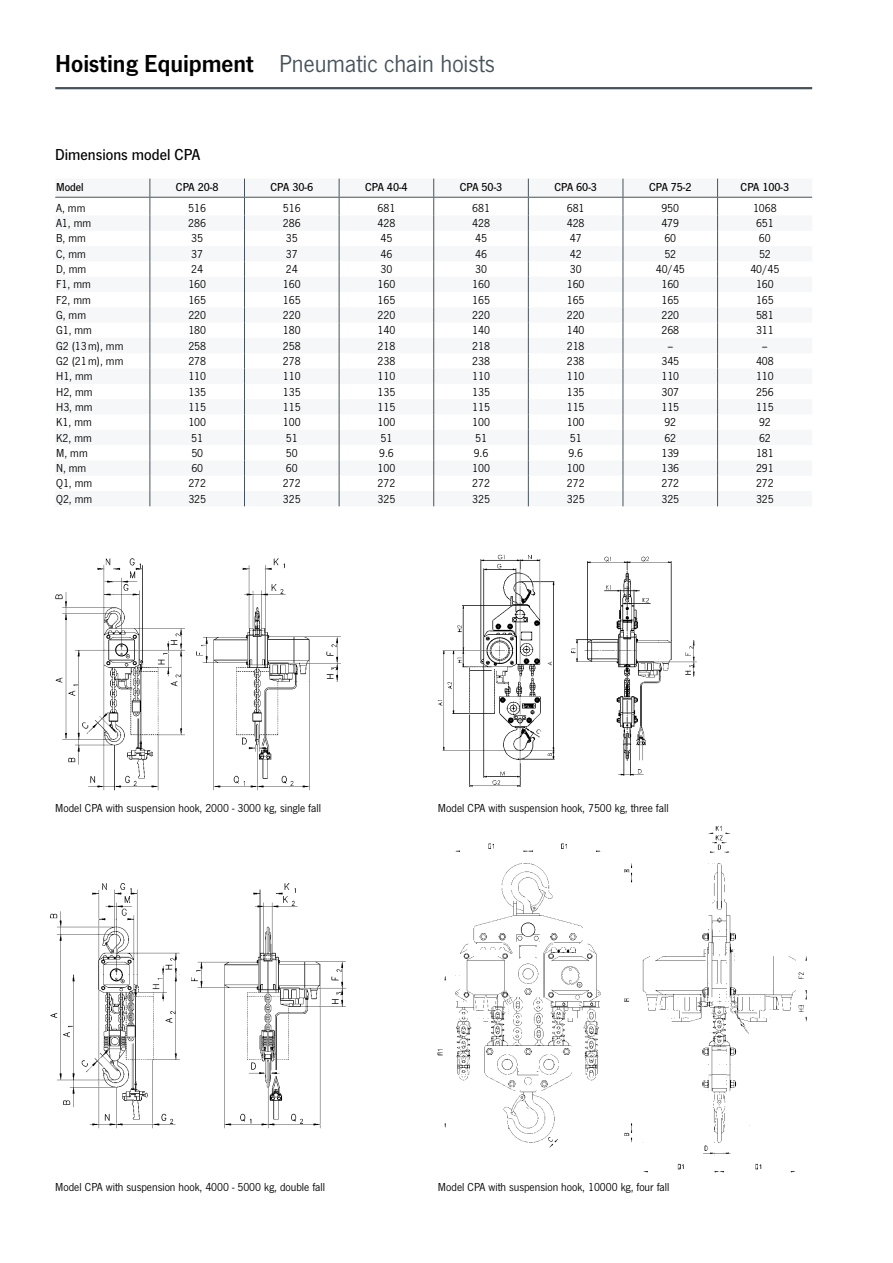
<style>
.page{position:relative;width:893px;height:1263px;background:#fff}
.page>*{position:absolute;margin:0;border:0;box-sizing:border-box;transform-origin:0 0}
.t1{font:25.5px "News Got";color:#46535b}
.t2{font:500 16.5px "News Got";color:#000}
.t3{font:12px "News Got";color:#000}
.t4{font:500 12px "News Got";color:#000}
.s1{font-family:"News Got Dem";color:#000}
</style>
<div class="page">
<hr style="left:55px;top:87px;width:757px;height:2px;background:#46535b">
<svg style="left:55px;top:179px;width:757px;height:327px"></svg>
<img style="left:50px;top:883px;width:296px;height:245px">
<img style="left:55px;top:559px;width:286px;height:232px">
<img style="left:437px;top:554px;width:260px;height:233px">
<img style="left:437px;top:826px;width:370px;height:347px">
<h1 class="t1" style="left:55px;top:50px;width:441px"><span class="s1">Hoisting Equipment</span> Pneumatic chain hoists</h1>
<h2 class="t2" style="left:55px;top:145px;width:147px">Dimensions model CPA</h2>
<p class="t4" style="left:56px;top:180px;width:29px">Model</p>
<p class="t4" style="left:176px;top:180px;width:44px">CPA 20-8</p>
<p class="t4" style="left:271px;top:180px;width:44px">CPA 30-6</p>
<p class="t4" style="left:365px;top:180px;width:44px">CPA 40-4</p>
<p class="t4" style="left:460px;top:180px;width:44px">CPA 50-3</p>
<p class="t4" style="left:554px;top:180px;width:44px">CPA 60-3</p>
<p class="t4" style="left:649px;top:180px;width:44px">CPA 75-2</p>
<p class="t4" style="left:741px;top:180px;width:50px">CPA 100-3</p>
<p class="t3" style="left:56px;top:201px;width:31px">A, mm</p>
<p class="t3" style="left:188px;top:201px;width:19px">516</p>
<p class="t3" style="left:283px;top:201px;width:19px">516</p>
<p class="t3" style="left:378px;top:201px;width:19px">681</p>
<p class="t3" style="left:472px;top:201px;width:19px">681</p>
<p class="t3" style="left:567px;top:201px;width:19px">681</p>
<p class="t3" style="left:661px;top:201px;width:19px">950</p>
<p class="t3" style="left:753px;top:201px;width:25px">1068</p>
<p class="t3" style="left:56px;top:217px;width:37px">A1, mm</p>
<p class="t3" style="left:188px;top:217px;width:19px">286</p>
<p class="t3" style="left:283px;top:217px;width:19px">286</p>
<p class="t3" style="left:378px;top:217px;width:19px">428</p>
<p class="t3" style="left:472px;top:217px;width:19px">428</p>
<p class="t3" style="left:567px;top:217px;width:19px">428</p>
<p class="t3" style="left:661px;top:217px;width:19px">479</p>
<p class="t3" style="left:756px;top:217px;width:19px">651</p>
<p class="t3" style="left:56px;top:232px;width:31px">B, mm</p>
<p class="t3" style="left:191px;top:232px;width:13px">35</p>
<p class="t3" style="left:286px;top:232px;width:13px">35</p>
<p class="t3" style="left:380px;top:232px;width:13px">45</p>
<p class="t3" style="left:475px;top:232px;width:13px">45</p>
<p class="t3" style="left:570px;top:232px;width:13px">47</p>
<p class="t3" style="left:664px;top:232px;width:13px">60</p>
<p class="t3" style="left:759px;top:232px;width:13px">60</p>
<p class="t3" style="left:56px;top:247px;width:31px">C, mm</p>
<p class="t3" style="left:191px;top:247px;width:13px">37</p>
<p class="t3" style="left:286px;top:247px;width:13px">37</p>
<p class="t3" style="left:380px;top:247px;width:13px">46</p>
<p class="t3" style="left:475px;top:247px;width:13px">46</p>
<p class="t3" style="left:570px;top:247px;width:13px">42</p>
<p class="t3" style="left:664px;top:247px;width:13px">52</p>
<p class="t3" style="left:759px;top:247px;width:13px">52</p>
<p class="t3" style="left:56px;top:262px;width:32px">D, mm</p>
<p class="t3" style="left:191px;top:262px;width:13px">24</p>
<p class="t3" style="left:286px;top:262px;width:13px">24</p>
<p class="t3" style="left:381px;top:262px;width:13px">30</p>
<p class="t3" style="left:475px;top:262px;width:13px">30</p>
<p class="t3" style="left:570px;top:262px;width:13px">30</p>
<p class="t3" style="left:656px;top:262px;width:31px">40/45</p>
<p class="t3" style="left:750px;top:262px;width:31px">40/45</p>
<p class="t3" style="left:56px;top:278px;width:36px">F1, mm</p>
<p class="t3" style="left:188px;top:278px;width:19px">160</p>
<p class="t3" style="left:283px;top:278px;width:19px">160</p>
<p class="t3" style="left:378px;top:278px;width:19px">160</p>
<p class="t3" style="left:472px;top:278px;width:19px">160</p>
<p class="t3" style="left:567px;top:278px;width:19px">160</p>
<p class="t3" style="left:661px;top:278px;width:19px">160</p>
<p class="t3" style="left:756px;top:278px;width:19px">160</p>
<p class="t3" style="left:56px;top:293px;width:36px">F2, mm</p>
<p class="t3" style="left:188px;top:293px;width:19px">165</p>
<p class="t3" style="left:283px;top:293px;width:19px">165</p>
<p class="t3" style="left:378px;top:293px;width:19px">165</p>
<p class="t3" style="left:472px;top:293px;width:19px">165</p>
<p class="t3" style="left:567px;top:293px;width:19px">165</p>
<p class="t3" style="left:661px;top:293px;width:19px">165</p>
<p class="t3" style="left:756px;top:293px;width:19px">165</p>
<p class="t3" style="left:56px;top:308px;width:31px">G, mm</p>
<p class="t3" style="left:188px;top:308px;width:19px">220</p>
<p class="t3" style="left:283px;top:308px;width:19px">220</p>
<p class="t3" style="left:378px;top:308px;width:19px">220</p>
<p class="t3" style="left:472px;top:308px;width:19px">220</p>
<p class="t3" style="left:567px;top:308px;width:19px">220</p>
<p class="t3" style="left:661px;top:308px;width:19px">220</p>
<p class="t3" style="left:756px;top:308px;width:19px">581</p>
<p class="t3" style="left:56px;top:324px;width:37px">G1, mm</p>
<p class="t3" style="left:188px;top:324px;width:19px">180</p>
<p class="t3" style="left:283px;top:324px;width:19px">180</p>
<p class="t3" style="left:378px;top:324px;width:19px">140</p>
<p class="t3" style="left:472px;top:324px;width:19px">140</p>
<p class="t3" style="left:567px;top:324px;width:19px">140</p>
<p class="t3" style="left:661px;top:324px;width:19px">268</p>
<p class="t3" style="left:756px;top:324px;width:19px">311</p>
<p class="t3" style="left:56px;top:339px;width:69px">G2 (13m), mm</p>
<p class="t3" style="left:188px;top:339px;width:19px">258</p>
<p class="t3" style="left:283px;top:339px;width:19px">258</p>
<p class="t3" style="left:378px;top:339px;width:19px">218</p>
<p class="t3" style="left:472px;top:339px;width:19px">218</p>
<p class="t3" style="left:567px;top:339px;width:19px">218</p>
<p class="t3" style="left:667px;top:339px;width:7px">–</p>
<p class="t3" style="left:762px;top:339px;width:7px">–</p>
<p class="t3" style="left:56px;top:354px;width:69px">G2 (21m), mm</p>
<p class="t3" style="left:188px;top:354px;width:19px">278</p>
<p class="t3" style="left:283px;top:354px;width:19px">278</p>
<p class="t3" style="left:378px;top:354px;width:19px">238</p>
<p class="t3" style="left:472px;top:354px;width:19px">238</p>
<p class="t3" style="left:567px;top:354px;width:19px">238</p>
<p class="t3" style="left:661px;top:354px;width:19px">345</p>
<p class="t3" style="left:756px;top:354px;width:19px">408</p>
<p class="t3" style="left:56px;top:370px;width:38px">H1, mm</p>
<p class="t3" style="left:188px;top:370px;width:19px">110</p>
<p class="t3" style="left:283px;top:370px;width:19px">110</p>
<p class="t3" style="left:378px;top:370px;width:19px">110</p>
<p class="t3" style="left:472px;top:370px;width:19px">110</p>
<p class="t3" style="left:567px;top:370px;width:19px">110</p>
<p class="t3" style="left:661px;top:370px;width:19px">110</p>
<p class="t3" style="left:756px;top:370px;width:19px">110</p>
<p class="t3" style="left:56px;top:385px;width:38px">H2, mm</p>
<p class="t3" style="left:188px;top:385px;width:19px">135</p>
<p class="t3" style="left:283px;top:385px;width:19px">135</p>
<p class="t3" style="left:378px;top:385px;width:19px">135</p>
<p class="t3" style="left:472px;top:385px;width:19px">135</p>
<p class="t3" style="left:567px;top:385px;width:19px">135</p>
<p class="t3" style="left:661px;top:385px;width:19px">307</p>
<p class="t3" style="left:756px;top:385px;width:19px">256</p>
<p class="t3" style="left:56px;top:400px;width:38px">H3, mm</p>
<p class="t3" style="left:188px;top:400px;width:19px">115</p>
<p class="t3" style="left:283px;top:400px;width:19px">115</p>
<p class="t3" style="left:378px;top:400px;width:19px">115</p>
<p class="t3" style="left:472px;top:400px;width:19px">115</p>
<p class="t3" style="left:567px;top:400px;width:19px">115</p>
<p class="t3" style="left:661px;top:400px;width:19px">115</p>
<p class="t3" style="left:756px;top:400px;width:19px">115</p>
<p class="t3" style="left:56px;top:416px;width:37px">K1, mm</p>
<p class="t3" style="left:188px;top:416px;width:19px">100</p>
<p class="t3" style="left:283px;top:416px;width:19px">100</p>
<p class="t3" style="left:378px;top:416px;width:19px">100</p>
<p class="t3" style="left:472px;top:416px;width:19px">100</p>
<p class="t3" style="left:567px;top:416px;width:19px">100</p>
<p class="t3" style="left:664px;top:416px;width:13px">92</p>
<p class="t3" style="left:759px;top:416px;width:13px">92</p>
<p class="t3" style="left:56px;top:431px;width:37px">K2, mm</p>
<p class="t3" style="left:191px;top:431px;width:13px">51</p>
<p class="t3" style="left:286px;top:431px;width:13px">51</p>
<p class="t3" style="left:381px;top:431px;width:13px">51</p>
<p class="t3" style="left:475px;top:431px;width:13px">51</p>
<p class="t3" style="left:570px;top:431px;width:13px">51</p>
<p class="t3" style="left:664px;top:431px;width:13px">62</p>
<p class="t3" style="left:759px;top:431px;width:13px">62</p>
<p class="t3" style="left:56px;top:446px;width:33px">M, mm</p>
<p class="t3" style="left:191px;top:446px;width:13px">50</p>
<p class="t3" style="left:286px;top:446px;width:13px">50</p>
<p class="t3" style="left:379px;top:446px;width:16px">9.6</p>
<p class="t3" style="left:474px;top:446px;width:16px">9.6</p>
<p class="t3" style="left:568px;top:446px;width:16px">9.6</p>
<p class="t3" style="left:661px;top:446px;width:19px">139</p>
<p class="t3" style="left:756px;top:446px;width:19px">181</p>
<p class="t3" style="left:56px;top:462px;width:32px">N, mm</p>
<p class="t3" style="left:191px;top:462px;width:13px">60</p>
<p class="t3" style="left:286px;top:462px;width:13px">60</p>
<p class="t3" style="left:378px;top:462px;width:19px">100</p>
<p class="t3" style="left:472px;top:462px;width:19px">100</p>
<p class="t3" style="left:567px;top:462px;width:19px">100</p>
<p class="t3" style="left:661px;top:462px;width:19px">136</p>
<p class="t3" style="left:756px;top:462px;width:19px">291</p>
<p class="t3" style="left:56px;top:477px;width:38px">Q1, mm</p>
<p class="t3" style="left:188px;top:477px;width:19px">272</p>
<p class="t3" style="left:283px;top:477px;width:19px">272</p>
<p class="t3" style="left:378px;top:477px;width:19px">272</p>
<p class="t3" style="left:472px;top:477px;width:19px">272</p>
<p class="t3" style="left:567px;top:477px;width:19px">272</p>
<p class="t3" style="left:661px;top:477px;width:19px">272</p>
<p class="t3" style="left:756px;top:477px;width:19px">272</p>
<p class="t3" style="left:56px;top:492px;width:38px">Q2, mm</p>
<p class="t3" style="left:188px;top:492px;width:19px">325</p>
<p class="t3" style="left:283px;top:492px;width:19px">325</p>
<p class="t3" style="left:378px;top:492px;width:19px">325</p>
<p class="t3" style="left:472px;top:492px;width:19px">325</p>
<p class="t3" style="left:567px;top:492px;width:19px">325</p>
<p class="t3" style="left:661px;top:492px;width:19px">325</p>
<p class="t3" style="left:756px;top:492px;width:19px">325</p>
<p class="t3" style="left:55px;top:801px;width:267px">Model CPA with suspension hook, 2000 - 3000 kg, single fall</p>
<p class="t3" style="left:438px;top:801px;width:232px">Model CPA with suspension hook, 7500 kg, three fall</p>
<p class="t3" style="left:55px;top:1180px;width:271px">Model CPA with suspension hook, 4000 - 5000 kg, double fall</p>
<p class="t3" style="left:438px;top:1180px;width:233px">Model CPA with suspension hook, 10000 kg, four fall</p>
</div>
